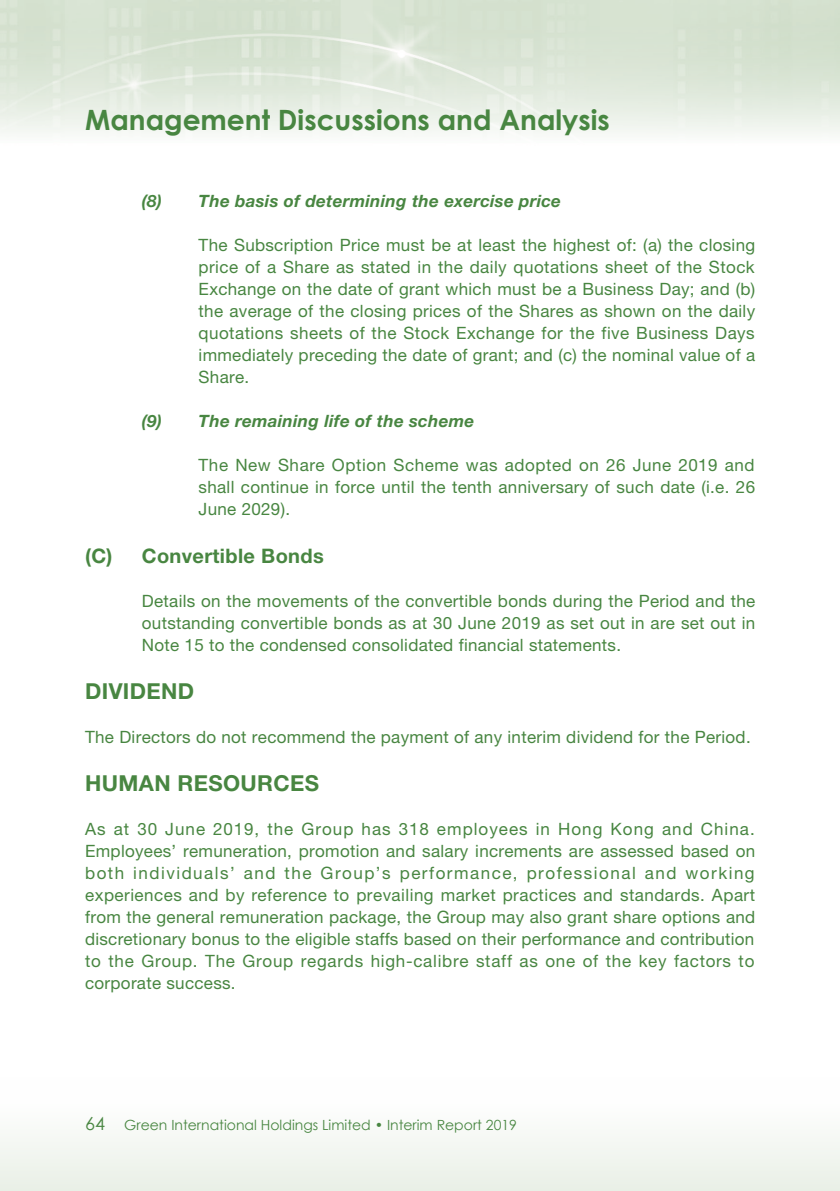
<style>
.page{position:relative;width:840px;height:1191px;background:#fff}
.page>*{position:absolute;margin:0;border:0;box-sizing:border-box;transform-origin:0 0}
.t1{font:700 28px "Century Gothic";color:#488641}
.t2{font:700 22px "Helvetica Neue LT Std";letter-spacing:.015em;color:#488641}
.t3{font:700 20px "Helvetica Neue LT Std";letter-spacing:.015em;color:#488641}
.t4{font:17px/22px "Helvetica Neue LT Std";letter-spacing:.015em;color:#488641;text-align:justify}
.t5{font:italic 700 17px "Helvetica Neue LT Std";letter-spacing:.015em;color:#488641}
.t6{font:14px "Century Gothic";color:#488641}
.s1{font-size:18px}
</style>
<div class="page">
<div style="left:0;top:1077px;width:839px;height:114px;background:linear-gradient(to right,#f6f8f5,#f6f8f5)"></div>
<h1 class="t1" style="left:85px;top:98px;width:526px">Management Discussions and Analysis</h1>
<p class="t5" style="left:142px;top:190px;width:420px">(8) The basis of determining the exercise price</p>
<p class="t4" style="left:198px;top:234px;width:557px">The Subscription Price must be at least the highest of: (a) the closing price of a Share as stated in the daily quotations sheet of the Stock Exchange on the date of grant which must be a Business Day; and (b) the average of the closing prices of the Shares as shown on the daily quotations sheets of the Stock Exchange for the five Business Days immediately preceding the date of grant; and (c) the nominal value of a Share.</p>
<p class="t5" style="left:142px;top:410px;width:333px">(9) The remaining life of the scheme</p>
<p class="t4" style="left:198px;top:454px;width:557px">The New Share Option Scheme was adopted on 26 June 2019 and shall continue in force until the tenth anniversary of such date (i.e. 26<br>June 2029).</p>
<p class="t3" style="left:85px;top:543px;width:240px">(C) Convertible Bonds</p>
<p class="t4" style="left:142px;top:590px;width:614px">Details on the movements of the convertible bonds during the Period and the outstanding convertible bonds as at 30 June 2019 as set out in are set out in Note 15 to the condensed consolidated financial statements.</p>
<p class="t2" style="left:85px;top:677px;width:110px">DIVIDEND</p>
<p class="t4" style="left:85px;top:726px;width:666px">The Directors do not recommend the payment of any interim dividend for the Period.</p>
<p class="t2" style="left:85px;top:769px;width:235px">HUMAN RESOURCES</p>
<p class="t4" style="left:85px;top:818px;width:671px">As at 30 June 2019, the Group has 318 employees in Hong Kong and China.<br>Employees’ remuneration, promotion and salary increments are assessed based on both individuals’ and the Group’s performance, professional and working experiences and by reference to prevailing market practices and standards. Apart from the general remuneration package, the Group may also grant share options and discretionary bonus to the eligible staffs based on their performance and contribution to the Group. The Group regards high-calibre staff as one of the key factors to corporate success.</p>
<p class="t6" style="left:85px;top:1115px;width:433px"><span class="s1">64</span> Green International Holdings Limited • Interim Report 2019</p>
</div>
